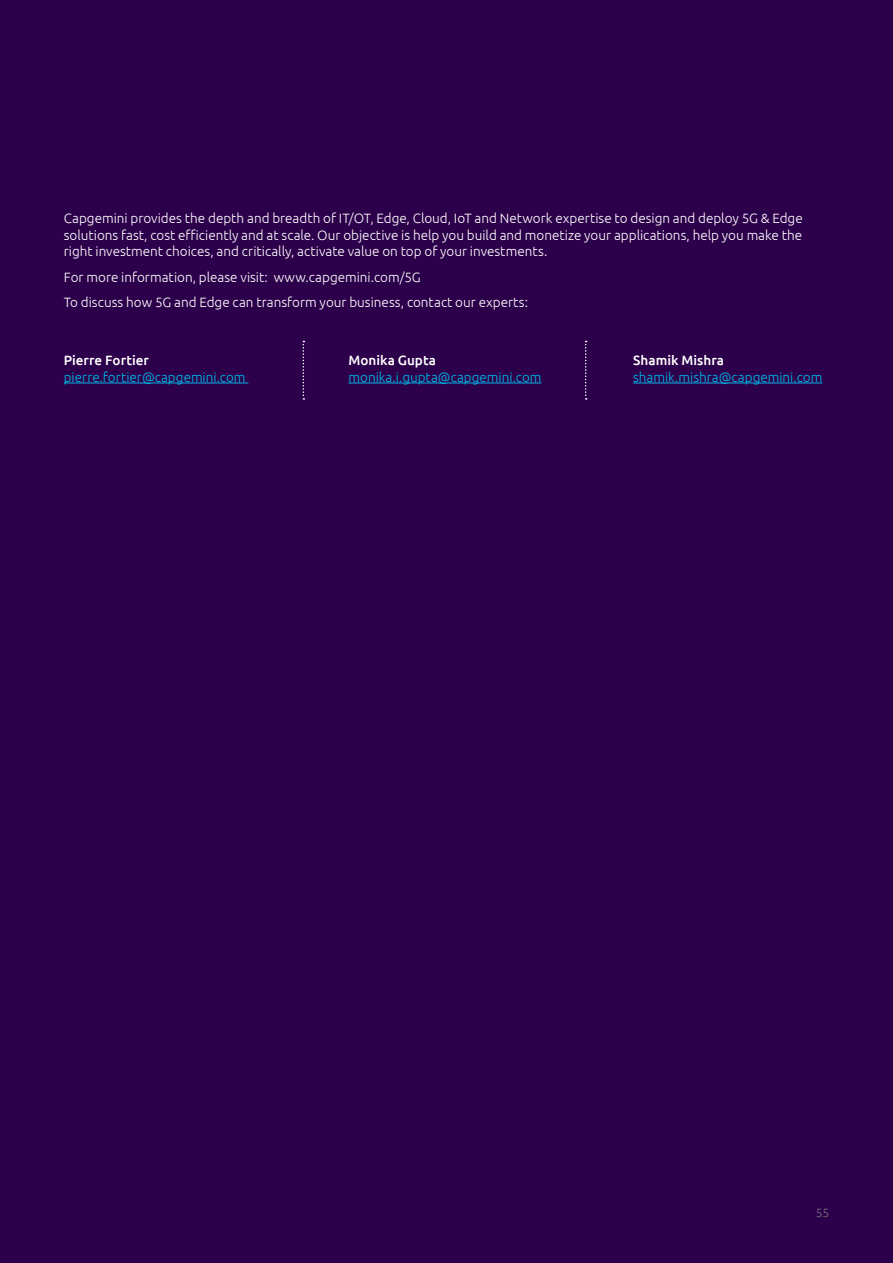
<style>
.page{position:relative;width:893px;height:1263px;background:#2c004b}
.page>*{position:absolute;margin:0;border:0;box-sizing:border-box;transform-origin:0 0}
.t1{font:300 13.5px/16.5px "Ubuntu";color:#fff;text-align:justify}
.t2{font:300 13.5px "Ubuntu";color:#00b9e7}
.t3{font:500 13.5px "Ubuntu";color:#fff}
.t4{font:300 12px "Ubuntu";color:#77787b}
</style>
<div class="page">
<hr style="left:64px;top:383px;width:184px;height:1px;background:#00b9e7">
<hr style="left:348px;top:383px;width:193px;height:1px;background:#00b9e7">
<hr style="left:633px;top:383px;width:189px;height:1px;background:#00b9e7">
<svg style="left:303px;top:341px;width:1px;height:59px"></svg>
<svg style="left:585px;top:341px;width:2px;height:59px"></svg>
<p class="t1" style="left:64px;top:210px;width:740px">Capgemini provides the depth and breadth of IT/OT, Edge, Cloud, IoT and Network expertise to design and deploy 5G &amp; Edge solutions fast, cost efficiently and at scale. Our objective is help you build and monetize your applications, help you make the right investment choices, and critically, activate value on top of your investments.</p>
<p class="t1" style="left:64px;top:264px;width:466px;line-height:25.5px">For more information, please visit: www.capgemini.com/5G<br>To discuss how 5G and Edge can transform your business, contact our experts:</p>
<p class="t3" style="left:64px;top:352px;width:87px">Pierre Fortier</p>
<p class="t2" style="left:64px;top:369px;width:183px">pierre.fortier@capgemini.com</p>
<p class="t3" style="left:348px;top:352px;width:89px">Monika Gupta</p>
<p class="t2" style="left:348px;top:369px;width:195px">monika.i.gupta@capgemini.com</p>
<p class="t3" style="left:633px;top:352px;width:92px">Shamik Mishra</p>
<p class="t2" style="left:633px;top:369px;width:191px">shamik.mishra@capgemini.com</p>
<p class="t4" style="left:816px;top:1205px;width:15px">55</p>
</div>
